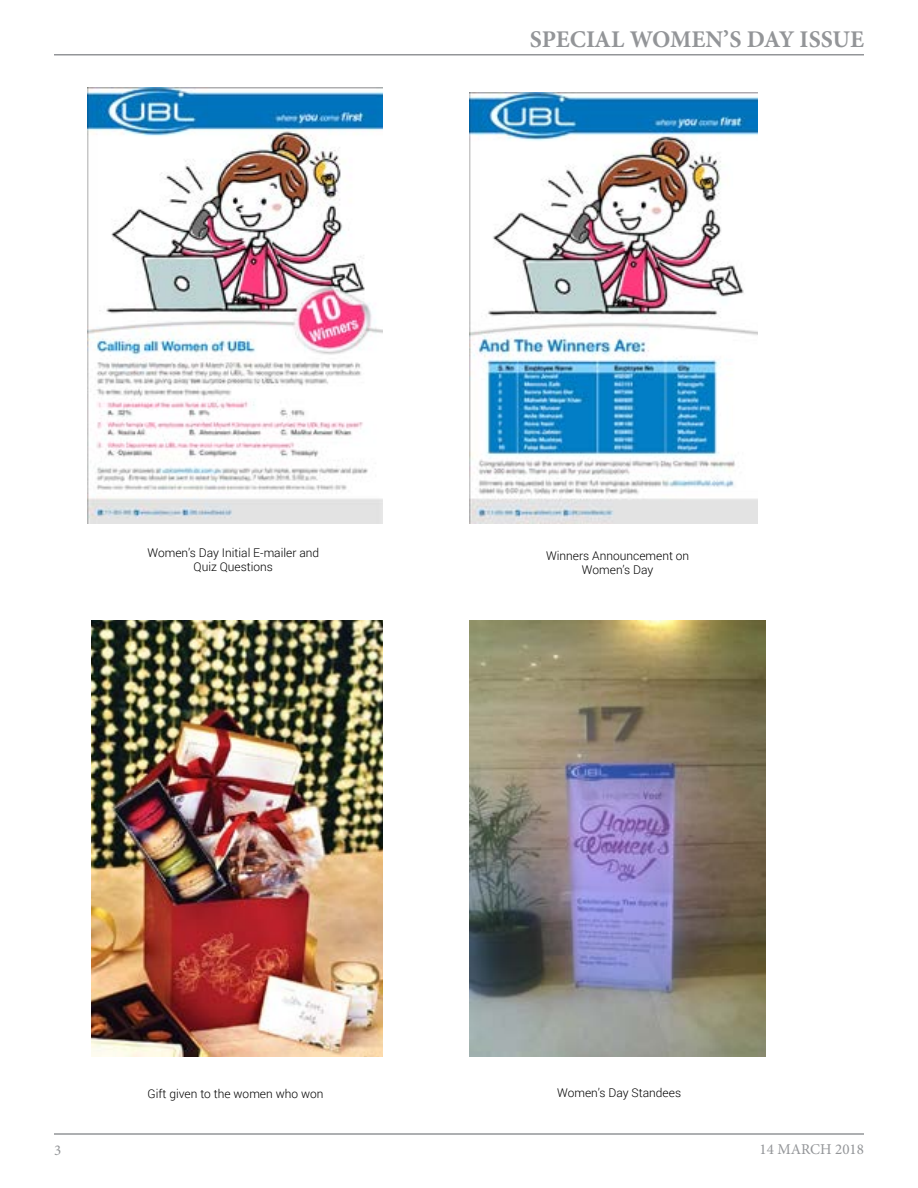
<style>
.page{position:relative;width:918px;height:1188px;background:#fff}
.page>*{position:absolute;margin:0;border:0;box-sizing:border-box;transform-origin:0 0}
.t1{font:700 24px "Minion Pro";letter-spacing:-.005em;color:#939598}
.t2{font:15px "Minion Pro";color:#939598}
.t3{font:300 12px/14.4px "Roboto";color:#000;text-align:center}
</style>
<div class="page">
<hr style="left:54px;top:1133px;width:810px;height:2px;background:#939598">
<hr style="left:54px;top:54px;width:810px;height:2px;background:#939598">
<img style="left:88px;top:87px;width:294px;height:437px">
<img style="left:470px;top:92px;width:287px;height:432px">
<img style="left:91px;top:621px;width:291px;height:436px">
<img style="left:469px;top:621px;width:297px;height:436px">
<h1 class="t1" style="left:530px;top:23px;width:336px">SPECIAL WOMEN’S DAY ISSUE</h1>
<p class="t3" style="left:147px;top:545px;width:173px">Women’s Day Initial E-mailer and<br>Quiz Questions</p>
<p class="t3" style="left:546px;top:548px;width:145px">Winners Announcement on<br>Women’s Day</p>
<p class="t3" style="left:148px;top:1086px;width:177px">Gift given to the women who won</p>
<p class="t3" style="left:557px;top:1085px;width:125px">Women’s Day Standees</p>
<p class="t2" style="left:54px;top:1140px;width:9px">3</p>
<p class="t2" style="left:760px;top:1139px;width:106px">14 MARCH 2018</p>
</div>
